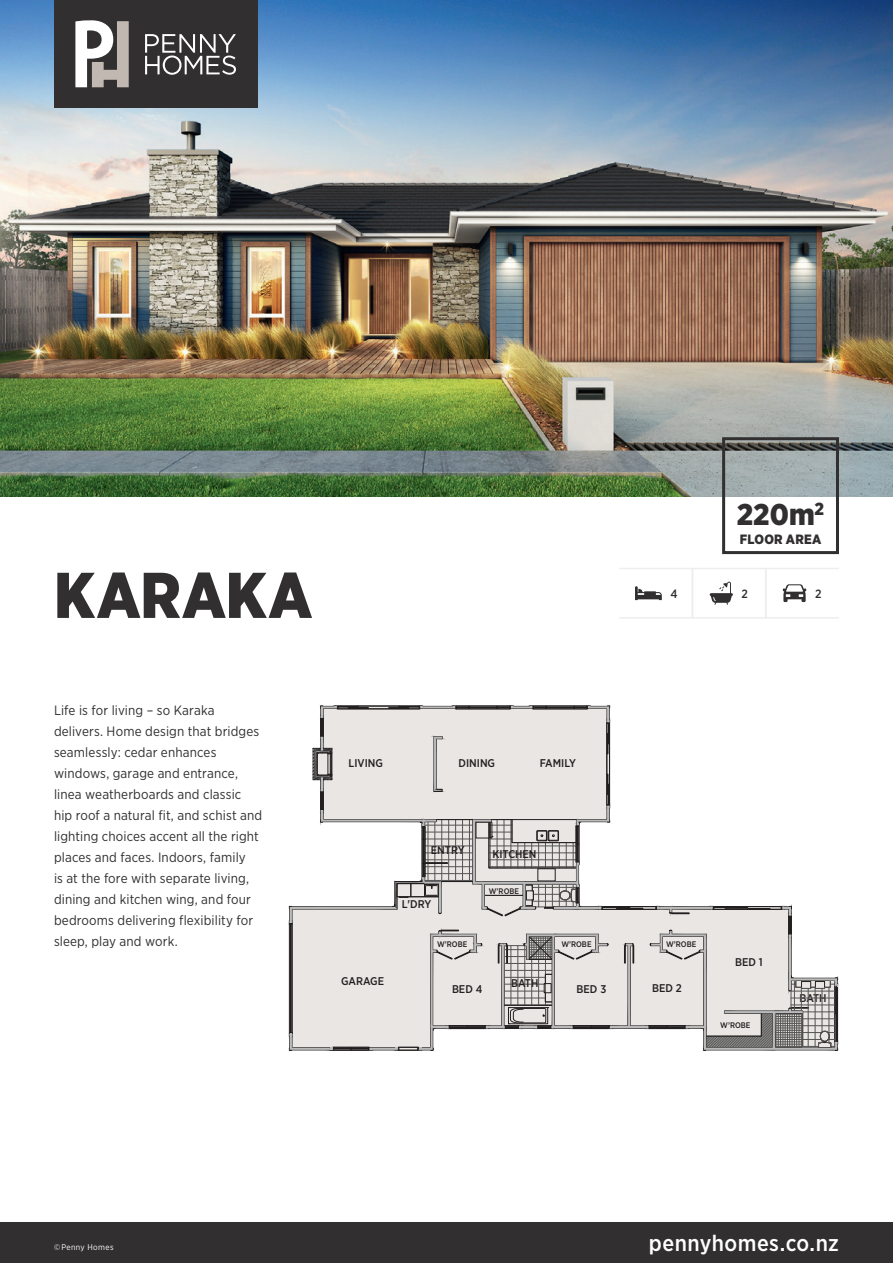
<style>
.page{position:relative;width:893px;height:1263px;background:#fff}
.page>*{position:absolute;margin:0;border:0;box-sizing:border-box;transform-origin:0 0}
.t1{font:900 64.5px "Gotham Narrow";letter-spacing:.02em;color:#312f30}
.t2{font:900 30px "Gotham Narrow";color:#312f30}
.t3{font:500 22.5px "Gotham Narrow";letter-spacing:.02em;color:#fff}
.t4{font:13.5px/21px "Gotham Narrow";letter-spacing:.01em;color:#312f30}
.t5{font:900 13.5px "Gotham Narrow";letter-spacing:.015em;color:#312f30}
.t6{font:500 12px "Gotham Narrow";color:#312f30}
.t7{font:500 11.25px "Gotham Narrow";color:#231f20}
.t8{font:8.25px "Gotham Narrow";letter-spacing:.045em;color:#fff}
.t9{font:500 8.1px "Gotham Narrow";color:#231f20}
</style>
<div class="page">
<img style="left:0;top:0;width:893px;height:496px">
<svg style="left:289px;top:705px;width:549px;height:346px"></svg>
<div style="left:0;top:1222px;width:893px;height:41px;background:#312f30"></div>
<div style="left:54px;top:0;width:203px;height:108px;background:#312f30"></div>
<svg style="left:75px;top:20px;width:54px;height:67px"></svg>
<svg style="left:145px;top:34px;width:91px;height:41px"></svg>
<div style="left:722px;top:437px;width:117px;height:117px;border:3px solid #312f30"></div>
<svg style="left:693px;top:568px;width:146px;height:51px"></svg>
<div style="left:618px;top:568px;width:75px;height:51px;border:2px solid #efeeec"></div>
<svg style="left:635px;top:586px;width:27px;height:14px"></svg>
<p class="t1" style="left:54px;top:553px;width:260px">KARAKA</p>
<p class="t2" style="left:737px;top:495px;width:89px">220m<sup>2</sup></p>
<p class="t5" style="left:740px;top:531px;width:83px">FLOOR AREA</p>
<p class="t6" style="left:670px;top:586px;width:9px">4</p>
<p class="t6" style="left:742px;top:586px;width:8px">2</p>
<p class="t6" style="left:815px;top:586px;width:8px">2</p>
<p class="t4" style="left:54px;top:699px;width:210px">Life is for living – so Karaka delivers. Home design that bridges seamlessly: cedar enhances windows, garage and entrance, linea weatherboards and classic hip roof a natural fit, and schist and lighting choices accent all the right places and faces. Indoors, family<br>is at the fore with separate living, dining and kitchen wing, and four bedrooms delivering flexibility for sleep, play and work.</p>
<p class="t7" style="left:349px;top:756px;width:36px">LIVING</p>
<p class="t7" style="left:540px;top:756px;width:38px">FAMILY</p>
<p class="t7" style="left:459px;top:756px;width:38px">DINING</p>
<p class="t7" style="left:341px;top:974px;width:45px">GARAGE</p>
<p class="t7" style="left:431px;top:843px;width:35px">ENTRY</p>
<p class="t7" style="left:402px;top:897px;width:31px">L'DRY</p>
<p class="t9" style="left:437px;top:939px;width:32px">W’ROBE</p>
<p class="t7" style="left:492px;top:847px;width:46px">KITCHEN</p>
<p class="t9" style="left:489px;top:885px;width:32px">W’ROBE</p>
<p class="t9" style="left:561px;top:939px;width:32px">W’ROBE</p>
<p class="t9" style="left:666px;top:939px;width:32px">W’ROBE</p>
<p class="t7" style="left:511px;top:976px;width:29px">BATH</p>
<p class="t7" style="left:452px;top:982px;width:32px">BED 4</p>
<p class="t7" style="left:577px;top:982px;width:31px">BED 3</p>
<p class="t7" style="left:652px;top:981px;width:31px">BED 2</p>
<p class="t7" style="left:735px;top:954px;width:29px">BED 1</p>
<p class="t9" style="left:720px;top:1020px;width:32px">W’ROBE</p>
<p class="t7" style="left:799px;top:991px;width:29px">BATH</p>
<p class="t8" style="left:54px;top:1242px;width:61px">© Penny Homes</p>
<p class="t3" style="left:649px;top:1229px;width:192px">pennyhomes.co.nz</p>
</div>
